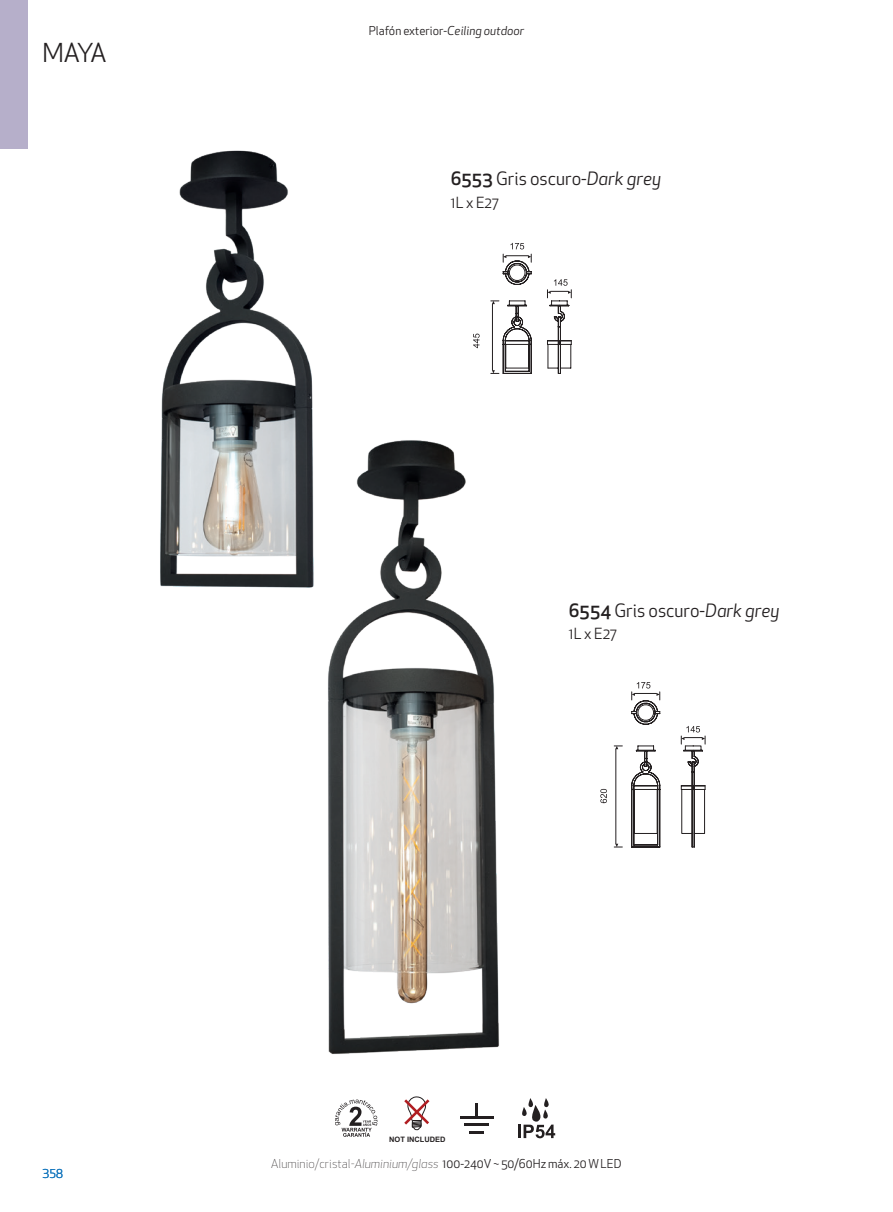
<style>
.page{position:relative;width:893px;height:1212px;background:#fff}
.page>*{position:absolute;margin:0;border:0;box-sizing:border-box;transform-origin:0 0}
.t1{font:25.5px "Apex New";color:#231f20}
.t2{font:18px "Apex New";color:#231f20}
.t3{font:15px "Apex New";color:#231f20}
.t4{font:12px "Apex New";color:#231f20}
.t5{font:12px "Apex New";color:#1074bc}
.t6{font:700 7.5px "Arial";color:#231f20}
.s1{font-style:italic}
.s2{font-weight:500}
.s3{font-weight:300}
.s4{font-weight:300;font-style:italic}
</style>
<div class="page">
<img style="left:328px;top:693px;width:367px;height:361px">
<img style="left:0;top:148px;width:513px;height:545px">
<svg style="left:614px;top:682px;width:92px;height:165px"></svg>
<svg style="left:600px;top:789px;width:7px;height:14px"></svg>
<svg style="left:491px;top:243px;width:81px;height:131px"></svg>
<svg style="left:473px;top:334px;width:7px;height:14px"></svg>
<div style="left:0;top:0;width:28px;height:148px;background:#b6afca"></div>
<svg style="left:335px;top:1099px;width:42px;height:38px"></svg>
<svg style="left:404px;top:1096px;width:25px;height:34px"></svg>
<hr style="left:460px;top:1116px;width:33px;height:3px;background:#231f20">
<svg style="left:469px;top:1131px;width:15px;height:2px"></svg>
<hr style="left:465px;top:1124px;width:24px;height:2px;background:#231f20">
<hr style="left:475px;top:1103px;width:3px;height:15px;background:#231f20">
<hr style="left:518px;top:1124px;width:3px;height:14px;background:#231f20">
<svg style="left:522px;top:1098px;width:33px;height:40px"></svg>
<h1 class="t1" style="left:43px;top:36px;width:66px">MAYA</h1>
<p class="t4" style="left:369px;top:23px;width:157px">Plafón exterior-<span class="s1">Ceiling outdoor</span></p>
<h2 class="t2" style="left:451px;top:167px;width:212px"><span class="s2">6553</span> Gris oscuro-<span class="s1">Dark grey</span></h2>
<p class="t3" style="left:451px;top:193px;width:49px">1L x E27</p>
<h2 class="t2" style="left:569px;top:599px;width:212px"><span class="s2">6554</span> Gris oscuro-<span class="s1">Dark grey</span></h2>
<p class="t3" style="left:569px;top:624px;width:49px">1L x E27</p>
<p class="t5" style="left:43px;top:1166px;width:22px">358</p>
<p class="t6" style="left:389px;top:1134px;width:58px">NOT INCLUDED</p>
<p class="t4" style="left:271px;top:1156px;width:352px"><span class="s3">Aluminio/cristal-</span><span class="s4">Aluminium/glass</span> 100-240V ~ 50/60Hz máx. 20 W LED</p>
</div>
